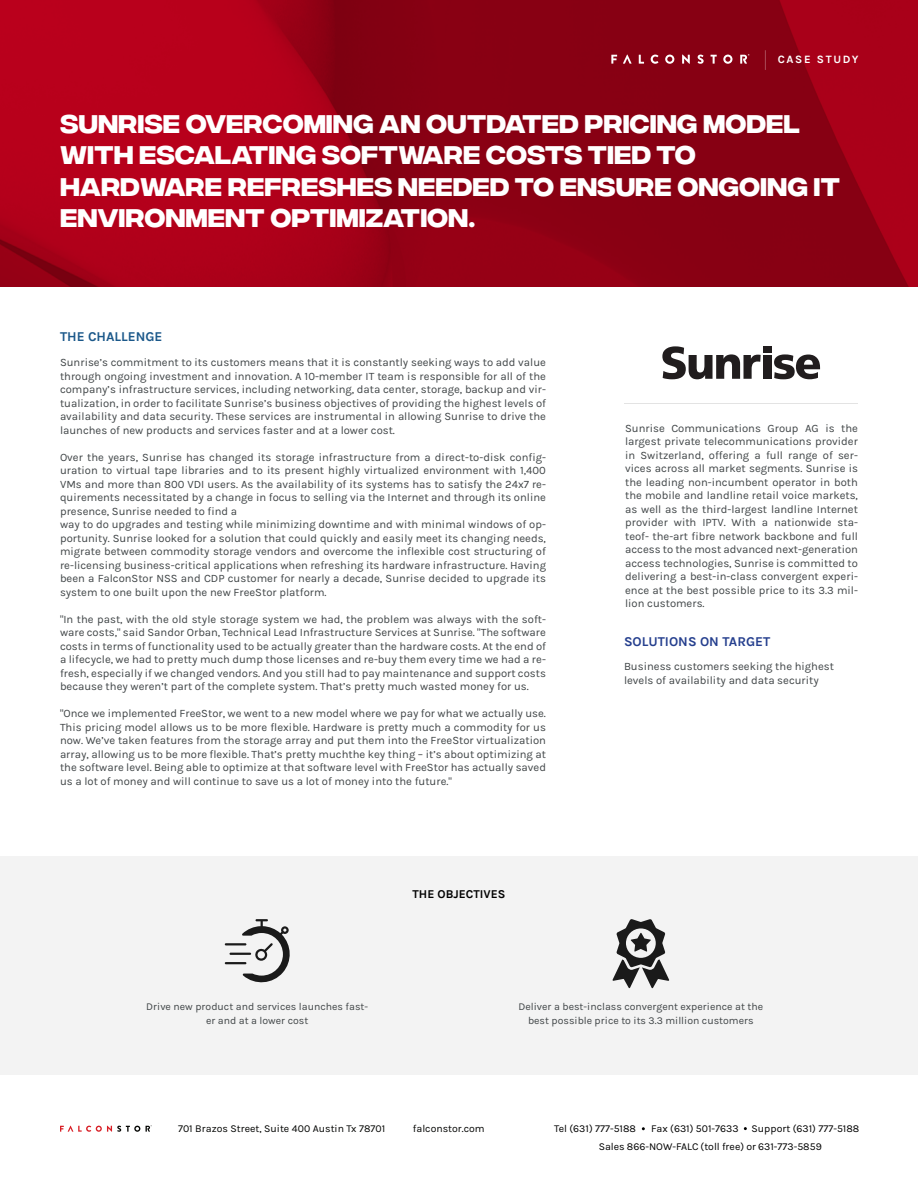
<style>
.page{position:relative;width:918px;height:1188px;background:#fff}
.page>*{position:absolute;margin:0;border:0;box-sizing:border-box;transform-origin:0 0}
.t1{font:600 25.5px/31.5px "Integral CF";color:#fff}
.t2{font:700 13.5px "Karla";color:#253f8e}
.t3{font:700 13.5px "Karla";color:#1b588a}
.t4{font:700 12px "Karla";color:#000}
.Bullet_List{font:11.25px/13.5px "Karla";color:#404547;text-align:justify}
.t5{font:700 11.25px "Karla";letter-spacing:.15em;color:#fff}
.t6{font:10.5px/13.5px "Karla";color:#404547;text-align:center}
.t7{font:10.5px "Karla";color:#000}
.t8{font:10.5px "Karla";color:#040503}
</style>
<div class="page">
<img style="left:0;top:0;width:918px;height:287px">
<svg style="left:611px;top:55px;width:6px;height:9px"></svg>
<svg style="left:639px;top:55px;width:5px;height:9px"></svg>
<svg style="left:651px;top:55px;width:7px;height:9px"></svg>
<svg style="left:665px;top:55px;width:9px;height:9px"></svg>
<svg style="left:682px;top:55px;width:8px;height:9px"></svg>
<svg style="left:698px;top:55px;width:6px;height:9px"></svg>
<svg style="left:711px;top:55px;width:6px;height:9px"></svg>
<svg style="left:723px;top:55px;width:9px;height:9px"></svg>
<svg style="left:623px;top:55px;width:9px;height:9px"></svg>
<svg style="left:740px;top:54px;width:9px;height:10px"></svg>
<svg style="left:774px;top:354px;width:46px;height:25px"></svg>
<svg style="left:662px;top:346px;width:99px;height:33px"></svg>
<div style="left:763px;top:346px;width:8px;height:6px;background:#211d1e"></div>
<div style="left:763px;top:355px;width:8px;height:24px;background:#211d1e"></div>
<div style="left:0;top:856px;width:918px;height:218px;background:#f3f3f3"></div>
<hr style="left:624px;top:403px;width:234px;height:1px;background:#000">
<svg style="left:60px;top:1126px;width:80px;height:6px"></svg>
<svg style="left:146px;top:1125px;width:6px;height:7px"></svg>
<svg style="left:765px;top:50px;width:1px;height:20px"></svg>
<hr style="left:230px;top:953px;width:21px;height:2px;background:#1a1a1a">
<hr style="left:225px;top:943px;width:21px;height:2px;background:#1a1a1a">
<hr style="left:225px;top:962px;width:21px;height:2px;background:#1a1a1a">
<svg style="left:242px;top:919px;width:48px;height:64px"></svg>
<svg style="left:612px;top:919px;width:57px;height:69px"></svg>
<p class="t5" style="left:778px;top:53px;width:83px">CASE STUDY</p>
<p class="t1" style="left:60px;top:110px;width:742px">SUNRISE OVERCOMING AN OUTDATED PRICING MODEL<br>WITH ESCALATING SOFTWARE COSTS TIED TO</p>
<p class="t1" style="left:60px;top:173px;width:782px">HARDWARE REFRESHES NEEDED TO ENSURE ONGOING IT<br>ENVIRONMENT OPTIMIZATION.</p>
<p class="t3" style="left:60px;top:329px;width:104px">THE CHALLENGE</p>
<p class="Bullet_List" style="left:60px;top:356px;width:488px">Sunrise’s commitment to its customers means that it is constantly seeking ways to add value through ongoing investment and innovation. A 10-member IT team is responsible for all of the company’s infrastructure services, including networking, data center, storage, backup and vir&shy;tualization, in order to facilitate Sunrise’s business objectives of providing the highest levels of availability and data security. These services are instrumental in allowing Sunrise to drive the launches of new products and services faster and at a lower cost.</p>
<p class="Bullet_List" style="left:60px;top:450px;width:487px">Over the years, Sunrise has changed its storage infrastructure from a direct-to-disk config&shy;uration to virtual tape libraries and to its present highly virtualized environment with 1,400<br>VMs and more than 800 VDI users. As the availability of its systems has to satisfy the 24x7 re&shy;quirements necessitated by a change in focus to selling via the Internet and through its online presence, Sunrise needed to find a</p>
<p class="Bullet_List" style="left:60px;top:518px;width:488px">way to do upgrades and testing while minimizing downtime and with minimal windows of op&shy;portunity. Sunrise looked for a solution that could quickly and easily meet its changing needs, migrate between commodity storage vendors and overcome the inflexible cost structuring of re-licensing business-critical applications when refreshing its hardware infrastructure. Having been a FalconStor NSS and CDP customer for nearly a decade, Sunrise decided to upgrade its system to one built upon the new FreeStor platform.</p>
<p class="Bullet_List" style="left:60px;top:612px;width:488px">"In the past, with the old style storage system we had, the problem was always with the soft&shy;ware costs," said Sandor Orban, Technical Lead Infrastructure Services at Sunrise. "The software costs in terms of functionality used to be actually greater than the hardware costs. At the end of a lifecycle, we had to pretty much dump those licenses and re-buy them every time we had a re&shy;fresh, especially if we changed vendors. And you still had to pay maintenance and support costs because they weren’t part of the complete system. That’s pretty much wasted money for us.</p>
<p class="Bullet_List" style="left:60px;top:707px;width:488px">"Once we implemented FreeStor, we went to a new model where we pay for what we actually use.<br>This pricing model allows us to be more flexible. Hardware is pretty much a commodity for us now. We’ve taken features from the storage array and put them into the FreeStor virtualization array, allowing us to be more flexible. That’s pretty muchthe key thing – it’s about optimizing at the software level. Being able to optimize at that software level with FreeStor has actually saved us a lot of money and will continue to save us a lot of money into the future."</p>
<p class="t4" style="left:413px;top:887px;width:94px">THE OBJECTIVES</p>
<p class="Bullet_List" style="left:625px;top:421px;width:234px">Sunrise Communications Group AG is the largest private telecommunications provider in Switzerland, offering a full range of ser&shy;vices across all market segments. Sunrise is the leading non-incumbent operator in both the mobile and landline retail voice markets, as well as the third-largest landline Internet provider with IPTV. With a nationwide sta&shy;teof- the-art fibre network backbone and full access to the most advanced next-generation access technologies, Sunrise is committed to delivering a best-in-class convergent experi&shy;ence at the best possible price to its 3.3 mil&shy;lion customers.</p>
<p class="t2" style="left:624px;top:634px;width:148px">SOLUTIONS ON TARGET</p>
<p class="Bullet_List" style="left:624px;top:660px;width:212px">Business customers seeking the highest</p>
<p class="Bullet_List" style="left:624px;top:673px;width:196px">levels of availability and data security</p>
<p class="t6" style="left:146px;top:1000px;width:223px">Drive new product and services launches fast&shy;er and at a lower cost</p>
<p class="t6" style="left:519px;top:1000px;width:246px">Deliver a best-inclass convergent experience at the best possible price to its 3.3 million customers</p>
<p class="t8" style="left:178px;top:1122px;width:209px">701 Brazos Street, Suite 400 Austin Tx 78701</p>
<p class="t7" style="left:554px;top:1122px;width:83px">Tel (631) 777-5188</p>
<p class="t7" style="left:651px;top:1122px;width:89px">Fax (631) 501-7633</p>
<p class="t7" style="left:752px;top:1122px;width:109px">Support (631) 777-5188</p>
<p class="t7" style="left:599px;top:1141px;width:225px">Sales 866-NOW-FALC (toll free) or 631-773-5859</p>
<p class="t8" style="left:413px;top:1122px;width:73px">falconstor.com</p>
</div>
